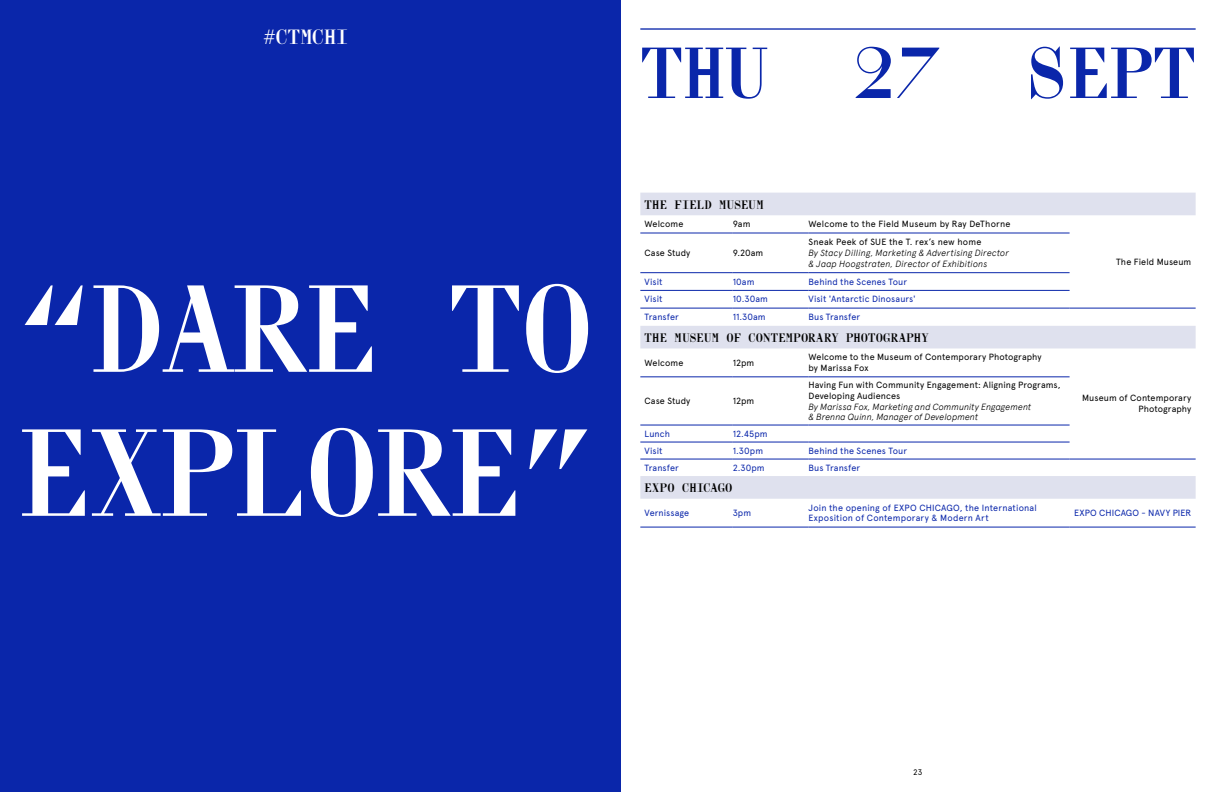
<style>
.page{position:relative;width:1224px;height:792px;background:#fff}
.page>*{position:absolute;margin:0;border:0;box-sizing:border-box;transform-origin:0 0}
.t1{font:120px/144px "The W Clan RZA";letter-spacing:-.01em;color:#fff}
.t2{font:70px "The W Clan RZA";color:#0a26aa}
.t3{font:20px "The W Clan RZA";letter-spacing:-.01em;color:#fff}
.t4{font:12px "The W Clan RZA";letter-spacing:.015em;color:#000}
.t5{font:9px/10.8px "Apercu";letter-spacing:.01em;color:#000}
.t6{font:9px/10.8px "Apercu";letter-spacing:.01em;color:#0a26aa}
.t7{font:italic 300 9px/10.8px "Apercu";letter-spacing:.005em;color:#000}
.t8{font:8px "Apercu";color:#000}
</style>
<div class="page">
<hr style="left:640px;top:28px;width:556px;height:2px;background:#0a26aa">
<div style="left:0;top:0;width:621px;height:792px;background:#0a26aa"></div>
<svg style="left:640px;top:193px;width:556px;height:306px"></svg>
<hr style="left:640px;top:233px;width:93px;height:1px;background:#0a26aa">
<hr style="left:640px;top:273px;width:93px;height:1px;background:#0a26aa">
<hr style="left:733px;top:233px;width:76px;height:1px;background:#0a26aa">
<hr style="left:809px;top:233px;width:261px;height:1px;background:#0a26aa">
<hr style="left:733px;top:273px;width:76px;height:1px;background:#0a26aa">
<hr style="left:809px;top:273px;width:261px;height:1px;background:#0a26aa">
<hr style="left:1070px;top:527px;width:126px;height:1px;background:#0a26aa">
<hr style="left:809px;top:425px;width:261px;height:1px;background:#0a26aa">
<hr style="left:809px;top:442px;width:261px;height:1px;background:#0a26aa">
<hr style="left:809px;top:527px;width:261px;height:1px;background:#0a26aa">
<hr style="left:640px;top:425px;width:93px;height:1px;background:#0a26aa">
<hr style="left:640px;top:442px;width:93px;height:1px;background:#0a26aa">
<hr style="left:640px;top:527px;width:93px;height:1px;background:#0a26aa">
<hr style="left:640px;top:377px;width:93px;height:1px;background:#0a26aa">
<hr style="left:733px;top:425px;width:76px;height:1px;background:#0a26aa">
<hr style="left:733px;top:442px;width:76px;height:1px;background:#0a26aa">
<hr style="left:733px;top:527px;width:76px;height:1px;background:#0a26aa">
<hr style="left:733px;top:377px;width:76px;height:1px;background:#0a26aa">
<hr style="left:809px;top:377px;width:261px;height:1px;background:#0a26aa">
<hr style="left:640px;top:290px;width:93px;height:1px;background:#0a26aa">
<hr style="left:640px;top:308px;width:93px;height:1px;background:#0a26aa">
<hr style="left:809px;top:290px;width:261px;height:1px;background:#0a26aa">
<hr style="left:809px;top:308px;width:261px;height:1px;background:#0a26aa">
<hr style="left:733px;top:290px;width:76px;height:1px;background:#0a26aa">
<hr style="left:1070px;top:308px;width:126px;height:1px;background:#0a26aa">
<hr style="left:640px;top:459px;width:93px;height:1px;background:#0a26aa">
<hr style="left:733px;top:308px;width:76px;height:1px;background:#0a26aa">
<hr style="left:733px;top:459px;width:76px;height:1px;background:#0a26aa">
<hr style="left:809px;top:459px;width:261px;height:1px;background:#0a26aa">
<hr style="left:1070px;top:459px;width:126px;height:1px;background:#0a26aa">
<h3 class="t3" style="left:264px;top:25px;width:86px">#CTMCHI</h3>
<h1 class="t1" style="left:18px;top:259px;width:577px">“DARE TO<br>EXPLORE”</h1>
<h2 class="t2" style="left:640px;top:30px;width:557px">THU 27 SEPT</h2>
<h3 class="t4" style="left:645px;top:197px;width:121px">THE FIELD MUSEUM</h3>
<p class="t5" style="left:645px;top:219px;width:40px">Welcome</p>
<p class="t5" style="left:733px;top:219px;width:19px">9am</p>
<p class="t5" style="left:809px;top:219px;width:203px">Welcome to the Field Museum by Ray DeThorne</p>
<p class="t5" style="left:645px;top:247px;width:47px">Case Study</p>
<p class="t5" style="left:733px;top:247px;width:32px">9.20am</p>
<p class="t5" style="left:809px;top:237px;width:174px">Sneak Peek of SUE the T. rex’s new home</p>
<p class="t7" style="left:809px;top:247px;width:202px">By Stacy Dilling, Marketing &amp; Advertising Director &amp; Jaap Hoogstraten, Director of Exhibitions</p>
<p class="t6" style="left:645px;top:276px;width:19px">Visit</p>
<p class="t6" style="left:733px;top:276px;width:23px">10am</p>
<p class="t6" style="left:809px;top:276px;width:100px">Behind the Scenes Tour</p>
<p class="t6" style="left:645px;top:294px;width:19px">Visit</p>
<p class="t6" style="left:733px;top:294px;width:37px">10.30am</p>
<p class="t6" style="left:809px;top:294px;width:109px">Visit 'Antarctic Dinosaurs'</p>
<p class="t6" style="left:645px;top:312px;width:36px">Transfer</p>
<p class="t6" style="left:733px;top:312px;width:34px">11.30am</p>
<p class="t6" style="left:809px;top:312px;width:53px">Bus Transfer</p>
<h3 class="t4" style="left:645px;top:330px;width:286px">THE MUSEUM OF CONTEMPORARY PHOTOGRAPHY</h3>
<p class="t5" style="left:645px;top:357px;width:40px">Welcome</p>
<p class="t5" style="left:733px;top:357px;width:23px">12pm</p>
<p class="t5" style="left:809px;top:352px;width:235px">Welcome to the Museum of Contemporary Photography by Marissa Fox</p>
<p class="t5" style="left:645px;top:396px;width:47px">Case Study</p>
<p class="t5" style="left:733px;top:396px;width:23px">12pm</p>
<p class="t5" style="left:809px;top:379px;width:254px">Having Fun with Community Engagement: Aligning Programs,<br>Developing Audiences</p>
<p class="t7" style="left:809px;top:401px;width:224px">By Marissa Fox, Marketing and Community Engagement &amp; Brenna Quinn, Manager of Development</p>
<p class="t5" style="left:1116px;top:256px;width:77px">The Field Museum</p>
<p class="t5" style="left:1082px;top:393px;width:111px;text-align:right">Museum of Contemporary<br>Photography</p>
<p class="t6" style="left:645px;top:428px;width:27px">Lunch</p>
<p class="t6" style="left:733px;top:428px;width:36px">12.45pm</p>
<p class="t6" style="left:645px;top:445px;width:19px">Visit</p>
<p class="t6" style="left:733px;top:445px;width:32px">1.30pm</p>
<p class="t6" style="left:809px;top:445px;width:100px">Behind the Scenes Tour</p>
<p class="t6" style="left:645px;top:462px;width:36px">Transfer</p>
<p class="t6" style="left:733px;top:462px;width:33px">2.30pm</p>
<p class="t6" style="left:809px;top:462px;width:53px">Bus Transfer</p>
<h3 class="t4" style="left:645px;top:481px;width:89px">EXPO CHICAGO</h3>
<p class="t6" style="left:645px;top:507px;width:46px">Vernissage</p>
<p class="t6" style="left:733px;top:507px;width:20px">3pm</p>
<p class="t6" style="left:809px;top:502px;width:230px">Join the opening of EXPO CHICAGO, the International<br>Exposition of Contemporary &amp; Modern Art</p>
<p class="t6" style="left:1074px;top:507px;width:119px">EXPO CHICAGO - NAVY PIER</p>
<p class="t8" style="left:913px;top:768px;width:11px">23</p>
</div>
